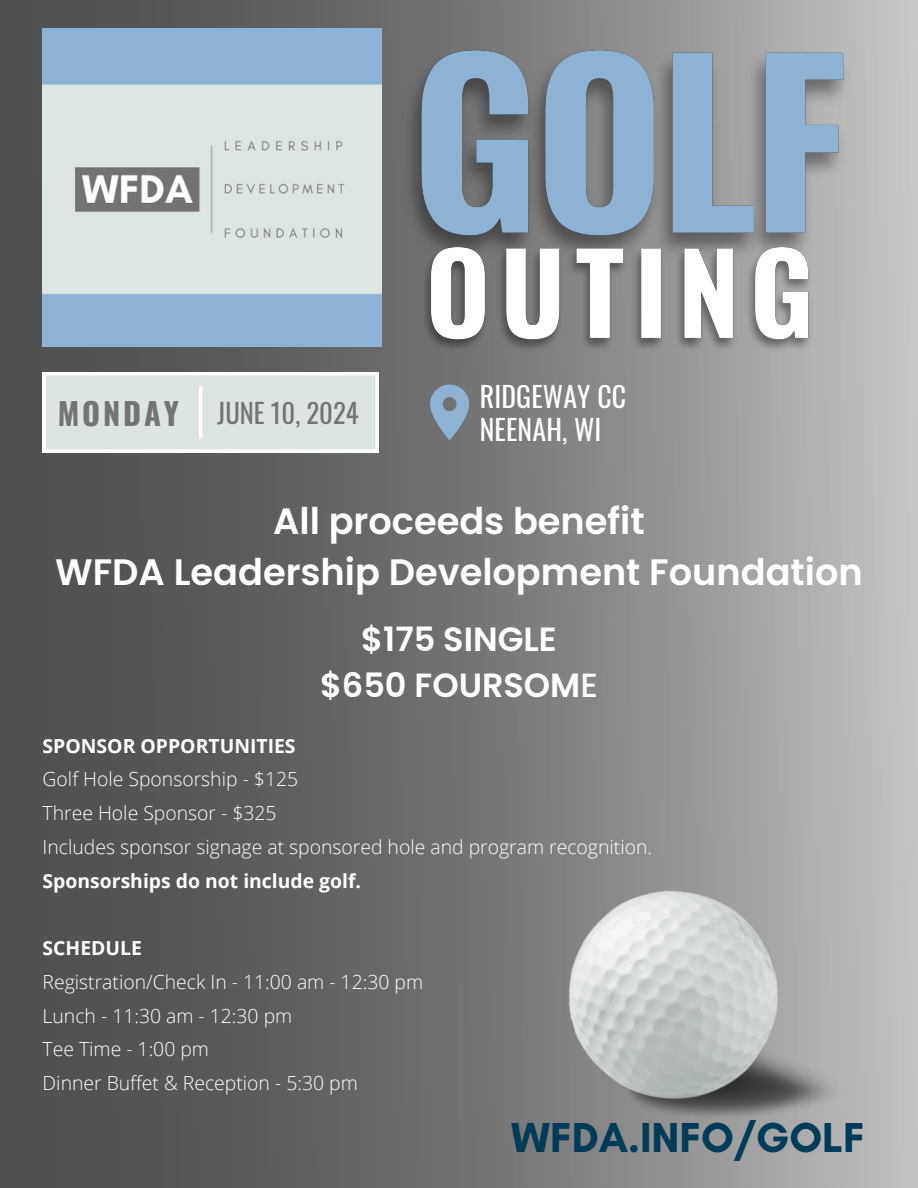
<style>
.page{position:relative;width:918px;height:1188px;background:#fff}
.page>*{position:absolute;margin:0;border:0;box-sizing:border-box;transform-origin:0 0}
.t1{font:700 42.6px "Glacial Indifference";color:#003b57}
.t2{font:600 36.75px/50.8px "Poppins";color:#fff;text-align:center}
.t3{font:600 33.6px/46.2px "Poppins";color:#fff;text-align:center}
.t4{font:700 30.75px "Oswald";letter-spacing:.095em;color:#747474}
.t5{font:27.9px/32.5px "Oswald";letter-spacing:.005em;color:#fff}
.t6{font:26.7px "Oswald";color:#747474}
.t7{font:300 19.35px/33.8px "Open Sans";color:#fff}
.t8{font:700 19.35px "Open Sans";color:#fff}
.s1{font-weight:500}
</style>
<div class="page">
<img style="left:0;top:0;width:918px;height:1188px">
<svg style="left:43px;top:372px;width:336px;height:81px;background:#dfe7e5"></svg>
<hr style="left:199px;top:387px;width:3px;height:51px;background:#fff">
<svg style="left:430px;top:385px;width:39px;height:55px;background:#8399ae"></svg>
<img style="left:43px;top:28px;width:338px;height:319px">
<img style="left:394px;top:0;width:466px;height:296px">
<img style="left:417px;top:207px;width:407px;height:163px">
<img style="left:555px;top:869px;width:299px;height:277px">
<p class="t4" style="left:58px;top:390px;width:123px">MONDAY</p>
<h5 class="t6" style="left:217px;top:393px;width:143px">JUNE 10, 2024</h5>
<p class="t5" style="left:480px;top:379px;width:148px">RIDGEWAY CC<br>NEENAH, WI</p>
<h6 class="t2" style="left:55px;top:495px;width:809px">All proceeds benefit<br>WFDA Leadership Development Foundation</h6>
<h4 class="t3" style="left:320px;top:616px;width:279px">$175 SINGLE $650 FOURSOM<span class="s1">E</span></h4>
<p class="t8" style="left:43px;top:732px;width:255px">SPONSOR OPPORTUNITIES</p>
<p class="t7" style="left:43px;top:762px;width:611px">Golf Hole Sponsorship - $125<br>Three Hole Sponsor - $325<br>Includes sponsor signage at sponsored hole and program recognition.</p>
<p class="t8" style="left:43px;top:867px;width:320px">Sponsorships do not include golf.</p>
<p class="t8" style="left:43px;top:935px;width:101px">SCHEDULE</p>
<p class="t7" style="left:43px;top:965px;width:382px">Registration/Check In - 11:00 am - 12:30 pm<br>Lunch - 11:30 am - 12:30 pm<br>Tee Time - 1:00 pm<br>Dinner Buffet &amp; Reception - 5:30 pm</p>
<h1 class="t1" style="left:511px;top:1111px;width:355px">WFDA.INFO/GOLF</h1>
</div>
